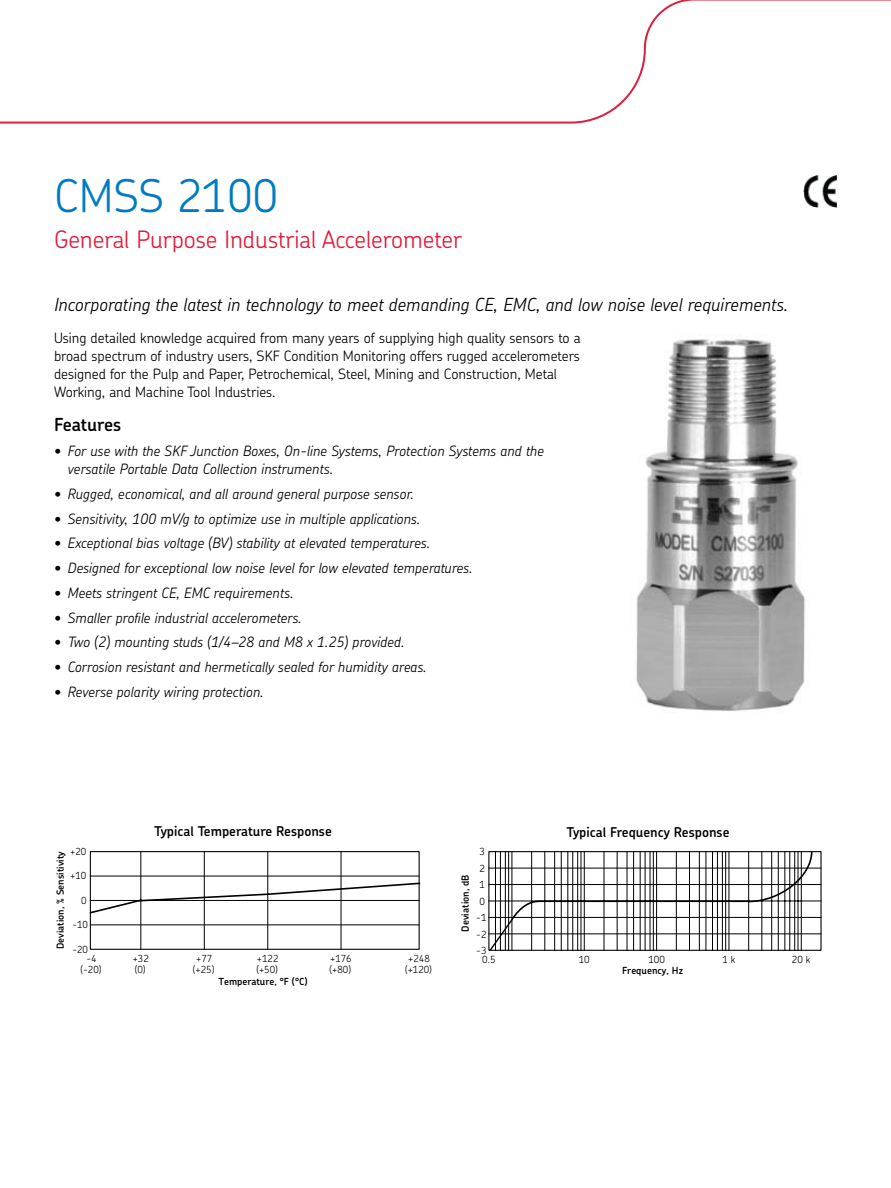
<style>
.page{position:relative;width:891px;height:1188px;background:#fff}
.page>*{position:absolute;margin:0;border:0;box-sizing:border-box;transform-origin:0 0}
.t1{font:300 45px "SKF Chevin";color:#007bc3}
.t2{font:300 24px "SKF Chevin";color:#e31937}
.t3{font:italic 300 18px "SKF Chevin";color:#000}
.t4{font:600 18px "SKF Chevin";letter-spacing:-.005em;color:#000}
.t5{font:600 16.5px "Chevin";color:#000}
.t6{font:600 16.35px "Chevin";color:#000}
.t7{font:italic 300 14.25px/18px "SKF Chevin";color:#000}
.t8{font:300 14.25px/18px "SKF Chevin";color:#000}
.t9{font:600 13.5px "SKF Chevin";color:#000}
.t10{font:600 9.9px "Chevin";color:#000}
.t11{font:300 9.9px/16.5px "Chevin";color:#000;text-align:center}
.t12{font:300 9.75px "Chevin";color:#000}
.t13{font:600 9.75px "Chevin";color:#000}
</style>
<div class="page">
<svg style="left:0;top:0;width:890px;height:124px"></svg>
<hr style="left:268px;top:852px;width:1px;height:97px;background:#000">
<hr style="left:204px;top:852px;width:1px;height:97px;background:#000">
<hr style="left:141px;top:852px;width:1px;height:97px;background:#000">
<hr style="left:341px;top:852px;width:1px;height:97px;background:#000">
<div style="left:90px;top:851px;width:330px;height:99px;border:1px solid #000"></div>
<hr style="left:90px;top:876px;width:329px;height:1px;background:#000">
<hr style="left:90px;top:925px;width:329px;height:1px;background:#000">
<svg style="left:89px;top:882px;width:332px;height:33px"></svg>
<hr style="left:489px;top:868px;width:332px;height:1px;background:#000">
<hr style="left:489px;top:884px;width:332px;height:1px;background:#000">
<hr style="left:489px;top:901px;width:332px;height:1px;background:#000">
<svg style="left:490px;top:853px;width:323px;height:96px"></svg>
<div style="left:488px;top:851px;width:334px;height:100px;border:1px solid #000"></div>
<hr style="left:489px;top:917px;width:332px;height:1px;background:#000">
<hr style="left:489px;top:934px;width:332px;height:1px;background:#000">
<img style="left:803px;top:175px;width:34px;height:33px">
<img style="left:636px;top:338px;width:169px;height:373px">
<div style="left:24px;top:38px;width:414px;height:65px;background:#fff"></div>
<h1 class="t1" style="left:54px;top:166px;width:225px">CMSS 2100</h1>
<h2 class="t2" style="left:54px;top:224px;width:410px">General Purpose Industrial Accelerometer</h2>
<p class="t3" style="left:54px;top:293px;width:736px">Incorporating the latest in technology to meet demanding CE, EMC, and low noise level requirements.</p>
<p class="t8" style="left:54px;top:329px;width:528px">Using detailed knowledge acquired from many years of supplying high quality sensors to a broad spectrum of industry users, SKF Condition Monitoring offers rugged accelerometers designed for the Pulp and Paper, Petrochemical, Steel, Mining and Construction, Metal Working, and Machine Tool Industries.</p>
<p class="t4" style="left:54px;top:413px;width:69px">Features</p>
<p class="t7" style="left:68px;top:442px;width:478px;text-indent:-13px">• For use with the SKF Junction Boxes, On-line Systems, Protection Systems and the versatile Portable Data Collection instruments.</p>
<p class="t7" style="left:54px;top:485px;width:362px">• Rugged, economical, and all around general purpose sensor.</p>
<p class="t7" style="left:54px;top:509px;width:368px">• Sensitivity, 100 mV/g to optimize use in multiple applications.</p>
<p class="t7" style="left:54px;top:534px;width:378px">• Exceptional bias voltage (BV) stability at elevated temperatures.</p>
<p class="t7" style="left:54px;top:559px;width:420px">• Designed for exceptional low noise level for low elevated temperatures.</p>
<p class="t7" style="left:54px;top:584px;width:241px">• Meets stringent CE, EMC requirements.</p>
<p class="t7" style="left:54px;top:608px;width:249px">• Smaller profile industrial accelerometers.</p>
<p class="t7" style="left:54px;top:633px;width:352px">• Two (2) mounting studs (1/4–28 and M8 x 1.25) provided.</p>
<p class="t7" style="left:54px;top:658px;width:374px">• Corrosion resistant and hermetically sealed for humidity areas.</p>
<p class="t7" style="left:54px;top:683px;width:211px">• Reverse polarity wiring protection.</p>
<p class="t9" style="left:154px;top:822px;width:179px">Typical Temperature Response</p>
<p class="t6" style="left:145px;top:824px;width:222px">Typical Temperature Response</p>
<p class="t9" style="left:567px;top:823px;width:164px">Typical Frequency Response</p>
<p class="t5" style="left:554px;top:824px;width:204px">Typical Frequency Response</p>
<p class="t12" style="left:70px;top:845px;width:18px">+20</p>
<p class="t12" style="left:70px;top:870px;width:18px">+10</p>
<p class="t12" style="left:81px;top:894px;width:7px">0</p>
<p class="t12" style="left:72px;top:918px;width:17px">-10</p>
<p class="t12" style="left:72px;top:943px;width:17px">-20</p>
<p class="t13" style="left:54px;top:949px;width:99px;rotate:-90deg">Deviation, % Sensitivity</p>
<p class="t12" style="left:87px;top:953px;width:12px">-4</p>
<p class="t12" style="left:133px;top:953px;width:18px">+32</p>
<p class="t12" style="left:196px;top:953px;width:18px">+77</p>
<p class="t12" style="left:257px;top:953px;width:23px">+122</p>
<p class="t12" style="left:330px;top:953px;width:23px">+176</p>
<p class="t12" style="left:408px;top:953px;width:23px">+248</p>
<p class="t12" style="left:81px;top:963px;width:22px">(-20)</p>
<p class="t12" style="left:135px;top:963px;width:12px">(0)</p>
<p class="t12" style="left:193px;top:963px;width:23px">(+25)</p>
<p class="t12" style="left:256px;top:963px;width:23px">(+50)</p>
<p class="t12" style="left:330px;top:963px;width:23px">(+80)</p>
<p class="t12" style="left:405px;top:963px;width:28px">(+120)</p>
<p class="t13" style="left:218px;top:975px;width:91px">Temperature, °F (°C)</p>
<p class="t11" style="left:476px;top:844px;width:12px">3<br>2<br>1<br>0 -1 -2 -3</p>
<p class="t10" style="left:459px;top:932px;width:59px;rotate:-90deg">Deviation, dB</p>
<p class="t11" style="left:482px;top:951px;width:15px">0.5</p>
<p class="t11" style="left:579px;top:951px;width:13px">10</p>
<p class="t11" style="left:648px;top:951px;width:18px">100</p>
<p class="t11" style="left:722px;top:951px;width:14px">1 k</p>
<p class="t11" style="left:792px;top:951px;width:20px">20 k</p>
<p class="t10" style="left:622px;top:964px;width:62px">Frequency, Hz</p>
</div>
